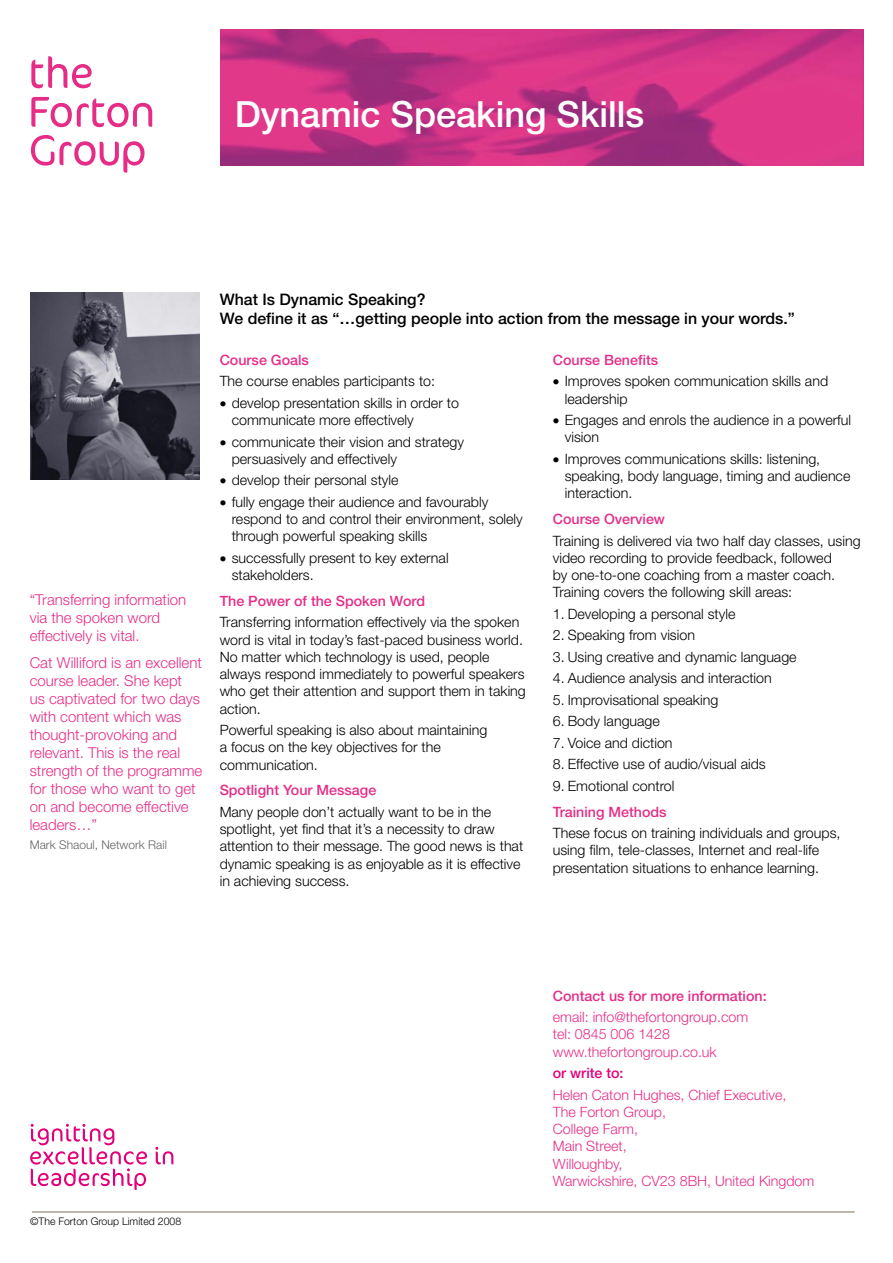
<style>
.page{position:relative;width:893px;height:1263px;background:#fff}
.page>*{position:absolute;margin:0;border:0;box-sizing:border-box;transform-origin:0 0}
.t1{font:500 36.15px "Helvetica Neue";color:#fff}
.t2{font:500 15.9px/19.5px "Helvetica Neue";color:#000}
.t3{font:300 15px/18px "Helvetica Neue";color:#e52e87}
.t4{font:300 14.25px/17.2px "Helvetica Neue";color:#000}
.t5{font:300 14.25px/17.2px "Helvetica Neue";color:#e52e87}
.t6{font:500 14.25px "Helvetica Neue";color:#e52e87}
.t7{font:500 14.25px "Helvetica Neue";color:#e2007a}
.t8{font:300 12px "Helvetica Neue";color:#646567}
.t9{font:300 10.5px "Helvetica Neue";color:#000}
</style>
<div class="page">
<svg style="left:31px;top:56px;width:61px;height:32px"></svg>
<svg style="left:31px;top:97px;width:121px;height:30px"></svg>
<svg style="left:31px;top:135px;width:114px;height:38px"></svg>
<img style="left:221px;top:30px;width:642px;height:135px">
<img style="left:30px;top:293px;width:170px;height:187px">
<svg style="left:155px;top:1147px;width:18px;height:17px"></svg>
<svg style="left:30px;top:1124px;width:117px;height:66px"></svg>
<hr style="left:32px;top:1211px;width:823px;height:1px;background:#81725e">
<h1 class="t1" style="left:235px;top:92px;width:411px">Dynamic Speaking Skills</h1>
<p class="t3" style="left:30px;top:590px;width:158px">“Transferring information via the spoken word effectively is vital.</p>
<p class="t3" style="left:30px;top:653px;width:174px">Cat Williford is an excellent course leader. She kept<br>us captivated for two days with content which was thought-provoking and relevant. This is the real strength of the programme for those who want to get on and become effective leaders…”</p>
<p class="t8" style="left:30px;top:837px;width:139px">Mark Shaoul, Network Rail</p>
<p class="t2" style="left:220px;top:289px;width:577px">What Is Dynamic Speaking?<br>We define it as “…getting people into action from the message in your words.”</p>
<p class="t6" style="left:553px;top:351px;width:107px">Course Benefits</p>
<p class="t4" style="left:565px;top:372px;width:265px;text-indent:-12px">• Improves spoken communication skills and leadership</p>
<p class="t4" style="left:565px;top:411px;width:288px;text-indent:-12px">• Engages and enrols the audience in a powerful vision</p>
<p class="t4" style="left:565px;top:450px;width:287px;text-indent:-12px">• Improves communications skills: listening, speaking, body language, timing and audience interaction.</p>
<p class="t6" style="left:553px;top:511px;width:114px">Course Overview</p>
<p class="t4" style="left:553px;top:532px;width:309px">Training is delivered via two half day classes, using video recording to provide feedback, followed<br>by one-to-one coaching from a master coach.<br>Training covers the following skill areas:</p>
<p class="t4" style="left:553px;top:605px;width:184px">1. Developing a personal style</p>
<p class="t4" style="left:553px;top:626px;width:144px">2. Speaking from vision</p>
<p class="t4" style="left:553px;top:648px;width:245px">3. Using creative and dynamic language</p>
<p class="t4" style="left:553px;top:669px;width:221px">4. Audience analysis and interaction</p>
<p class="t4" style="left:553px;top:691px;width:167px">5. Improvisational speaking</p>
<p class="t4" style="left:553px;top:712px;width:109px">6. Body language</p>
<p class="t4" style="left:553px;top:734px;width:121px">7. Voice and diction</p>
<p class="t4" style="left:553px;top:755px;width:214px">8. Effective use of audio/visual aids</p>
<p class="t4" style="left:553px;top:777px;width:123px">9. Emotional control</p>
<p class="t6" style="left:553px;top:803px;width:115px">Training Methods</p>
<p class="t4" style="left:553px;top:824px;width:289px">These focus on training individuals and groups, using film, tele-classes, Internet and real-life presentation situations to enhance learning.</p>
<p class="t6" style="left:220px;top:351px;width:91px">Course Goals</p>
<p class="t4" style="left:220px;top:372px;width:217px">The course enables participants to:</p>
<p class="t4" style="left:232px;top:394px;width:229px;text-indent:-12px">• develop presentation skills in order to communicate more effectively</p>
<p class="t4" style="left:232px;top:433px;width:234px;text-indent:-12px">• communicate their vision and strategy persuasively and effectively</p>
<p class="t4" style="left:220px;top:471px;width:180px">• develop their personal style</p>
<p class="t4" style="left:232px;top:493px;width:293px;text-indent:-12px">• fully engage their audience and favourably respond to and control their environment, solely through powerful speaking skills</p>
<p class="t4" style="left:232px;top:549px;width:218px;text-indent:-12px">• successfully present to key external stakeholders.</p>
<p class="t6" style="left:220px;top:592px;width:207px">The Power of the Spoken Word</p>
<p class="t4" style="left:220px;top:613px;width:308px">Transferring information effectively via the spoken word is vital in today’s fast-paced business world.<br>No matter which technology is used, people always respond immediately to powerful speakers who get their attention and support them in taking action.</p>
<p class="t4" style="left:220px;top:721px;width:269px">Powerful speaking is also about maintaining a focus on the key objectives for the communication.</p>
<p class="t6" style="left:220px;top:782px;width:158px">Spotlight Your Message</p>
<p class="t4" style="left:220px;top:803px;width:305px">Many people don’t actually want to be in the spotlight, yet find that it’s a necessity to draw attention to their message. The good news is that dynamic speaking is as enjoyable as it is effective in achieving success.</p>
<p class="t9" style="left:30px;top:1214px;width:152px">©The Forton Group Limited 2008</p>
<p class="t6" style="left:553px;top:987px;width:215px">Contact us for more information:</p>
<p class="t5" style="left:553px;top:1008px;width:197px">email: info@thefortongroup.com tel: 0845 006 1428 www.thefortongroup.co.uk</p>
<p class="t7" style="left:553px;top:1064px;width:72px">or write to:</p>
<p class="t5" style="left:553px;top:1085px;width:263px">Helen Caton Hughes, Chief Executive,<br>The Forton Group,<br>College Farm,<br>Main Street,<br>Willoughby,<br>Warwickshire, CV23 8BH, United Kingdom</p>
</div>
